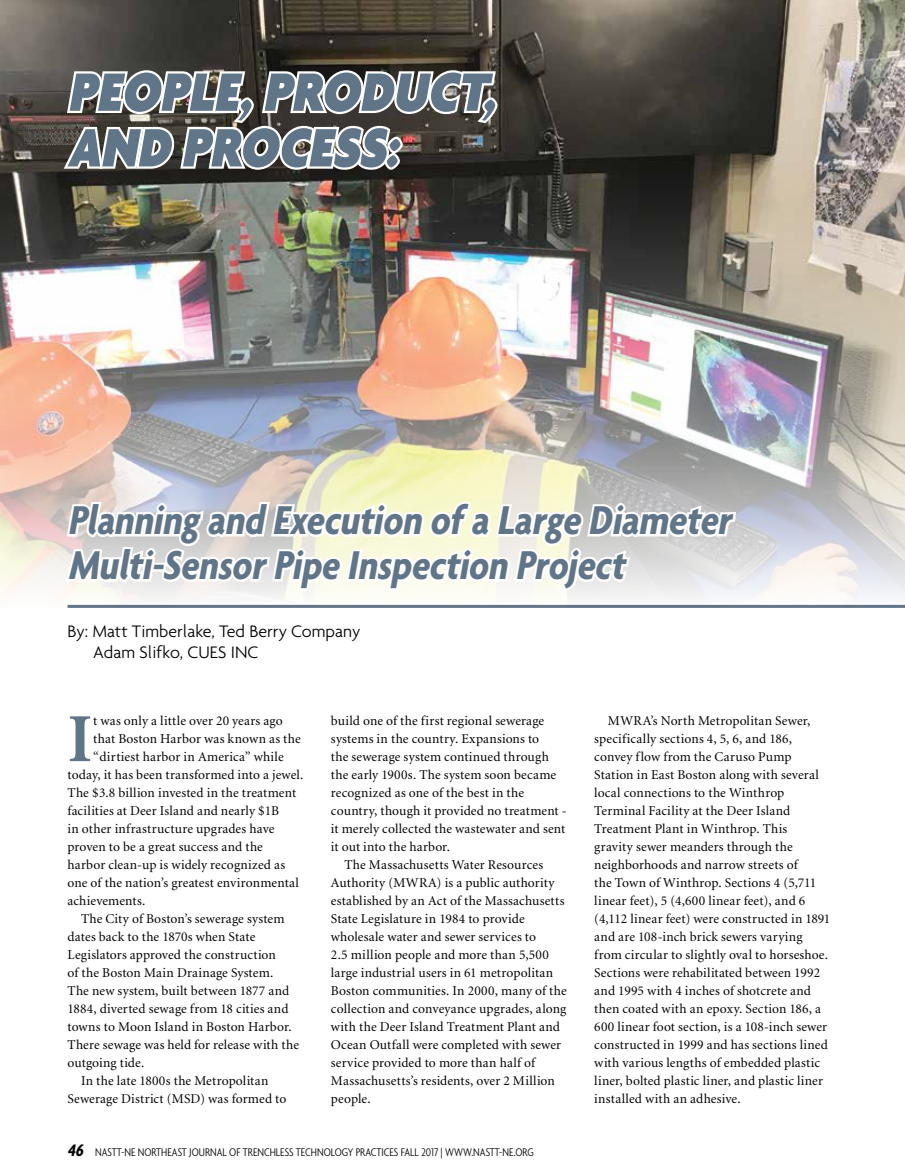
<style>
.page{position:relative;width:905px;height:1175px;background:#fff}
.page>*{position:absolute;margin:0;border:0;box-sizing:border-box;transform-origin:0 0}
.t1{font:700 68.85px "Minion";color:#617589}
.t2{font:italic 900 58.35px/55.7px "Agenda";color:#617589;scale:.88 1}
.t3{font:italic 700 condensed 43.5px/45px "Agenda";color:#617589}
.t4{font:300 18px/21.6px "Agenda";color:#000}
.t5{font:13.5px/18px "Minion";letter-spacing:.01em;color:#000}
.t6{font:300 condensed 12px "Agenda";color:#000}
.s1{font-weight:700;font-style:italic;font-size:18px}
</style>
<div class="page">
<img style="left:0;top:0;width:904px;height:608px">
<svg style="left:60px;top:68px;width:440px;height:105px"></svg>
<svg style="left:63px;top:499px;width:675px;height:95px"></svg>
<h2 class="t2" style="left:67px;top:63px;width:501px">PEOPLE,PRODUCT,<br>AND PROCESS:</h2>
<h3 class="t3" style="left:67px;top:497px;width:674px">Planning and Execution ofa Large Diameter<br>Multi-SensorPipe Inspection Project</h3>
<h3 class="t4" style="left:93px;top:620px;width:269px;text-indent:-26px">By: Matt Timberlake, Ted Berry Company<br>Adam Slifko, CUES INC</h3>
<h1 class="t1" style="left:68px;top:704px;width:26px">I</h1>
<p class="t5" style="left:93px;top:712px;width:191px">t was only a little over 20 years ago</p>
<p class="t5" style="left:93px;top:730px;width:209px">that Boston Harbor was known as the</p>
<p class="t5" style="left:93px;top:748px;width:192px">“dirtiest harbor in America” while</p>
<p class="t5" style="left:68px;top:766px;width:237px">today, it has been transformed into a jewel.</p>
<p class="t5" style="left:68px;top:784px;width:230px">The $3.8 billion invested in the treatment</p>
<p class="t5" style="left:68px;top:802px;width:213px">facilities at Deer Island and nearly $1B</p>
<p class="t5" style="left:68px;top:820px;width:208px">in other infrastructure upgrades have</p>
<p class="t5" style="left:68px;top:838px;width:197px">proven to be a great success and the</p>
<p class="t5" style="left:68px;top:856px;width:219px">harbor clean-up is widely recognized as</p>
<p class="t5" style="left:68px;top:874px;width:233px">one of the nation’s greatest environmental</p>
<p class="t5" style="left:68px;top:892px;width:79px">achievements.</p>
<p class="t5" style="left:81px;top:910px;width:205px">The City of Boston’s sewerage system</p>
<p class="t5" style="left:68px;top:928px;width:189px">dates back to the 1870s when State</p>
<p class="t5" style="left:68px;top:946px;width:210px">Legislators approved the construction</p>
<p class="t5" style="left:68px;top:964px;width:207px">of the Boston Main Drainage System.</p>
<p class="t5" style="left:68px;top:982px;width:223px">The new system, built between 1877 and</p>
<p class="t5" style="left:68px;top:1000px;width:222px">1884, diverted sewage from 18 cities and</p>
<p class="t5" style="left:68px;top:1018px;width:226px">towns to Moon Island in Boston Harbor.</p>
<p class="t5" style="left:68px;top:1036px;width:233px">There sewage was held for release with the</p>
<p class="t5" style="left:68px;top:1054px;width:78px">outgoing tide.</p>
<p class="t5" style="left:81px;top:1072px;width:189px">In the late 1800s the Metropolitan</p>
<p class="t5" style="left:68px;top:1090px;width:220px">Sewerage District (MSD) was formed to</p>
<p class="t5" style="left:331px;top:712px;width:215px">build one of the first regional sewerage</p>
<p class="t5" style="left:331px;top:730px;width:210px">systems in the country. Expansions to</p>
<p class="t5" style="left:331px;top:748px;width:219px">the sewerage system continued through</p>
<p class="t5" style="left:331px;top:766px;width:227px">the early 1900s. The system soon became</p>
<p class="t5" style="left:331px;top:784px;width:195px">recognized as one of the best in the</p>
<p class="t5" style="left:331px;top:802px;width:237px">country, though it provided no treatment -</p>
<p class="t5" style="left:331px;top:820px;width:236px">it merely collected the wastewater and sent</p>
<p class="t5" style="left:331px;top:838px;width:121px">it out into the harbor.</p>
<p class="t5" style="left:344px;top:856px;width:200px">The Massachusetts Water Resources</p>
<p class="t5" style="left:331px;top:874px;width:225px">Authority (MWRA) is a public authority</p>
<p class="t5" style="left:331px;top:892px;width:235px">established by an Act of the Massachusetts</p>
<p class="t5" style="left:331px;top:910px;width:195px">State Legislature in 1984 to provide</p>
<p class="t5" style="left:331px;top:928px;width:207px">wholesale water and sewer services to</p>
<p class="t5" style="left:331px;top:946px;width:219px">2.5 million people and more than 5,500</p>
<p class="t5" style="left:331px;top:964px;width:224px">large industrial users in 61 metropolitan</p>
<p class="t5" style="left:331px;top:982px;width:237px">Boston communities. In 2000, many of the</p>
<p class="t5" style="left:331px;top:1000px;width:237px">collection and conveyance upgrades, along</p>
<p class="t5" style="left:331px;top:1018px;width:230px">with the Deer Island Treatment Plant and</p>
<p class="t5" style="left:331px;top:1036px;width:232px">Ocean Outfall were completed with sewer</p>
<p class="t5" style="left:331px;top:1054px;width:206px">service provided to more than half of</p>
<p class="t5" style="left:331px;top:1072px;width:225px">Massachusetts’s residents, over 2 Million</p>
<p class="t5" style="left:331px;top:1090px;width:41px">people.</p>
<p class="t6" style="left:67px;top:1145px;width:468px"><span class="s1">46</span> NASTT-NE NORTHEAST JOURNAL OF TRENCHLESS TECHNOLOGY PRACTICES FALL 2017 | WWW.NASTT-NE.ORG</p>
<p class="t5" style="left:594px;top:712px;width:237px;text-indent:14px">MWRA’s North Metropolitan Sewer, specifically sections 4, 5, 6, and 186, convey flow from the Caruso Pump Station in East Boston along with several local connections to the Winthrop Terminal Facility at the Deer Island Treatment Plant in Winthrop. This<br>gravity sewer meanders through the neighborhoods and narrow streets of<br>the Town of Winthrop. Sections 4 (5,711 linear feet), 5 (4,600 linear feet), and 6 (4,112 linear feet) were constructed in 1891 and are 108-inch brick sewers varying from circular to slightly oval to horseshoe.<br>Sections were rehabilitated between 1992 and 1995 with 4 inches of shotcrete and then coated with an epoxy. Section 186, a 600 linear foot section, is a 108-inch sewer constructed in 1999 and has sections lined with various lengths of embedded plastic liner, bolted plastic liner, and plastic liner installed with an adhesive.</p>
</div>
